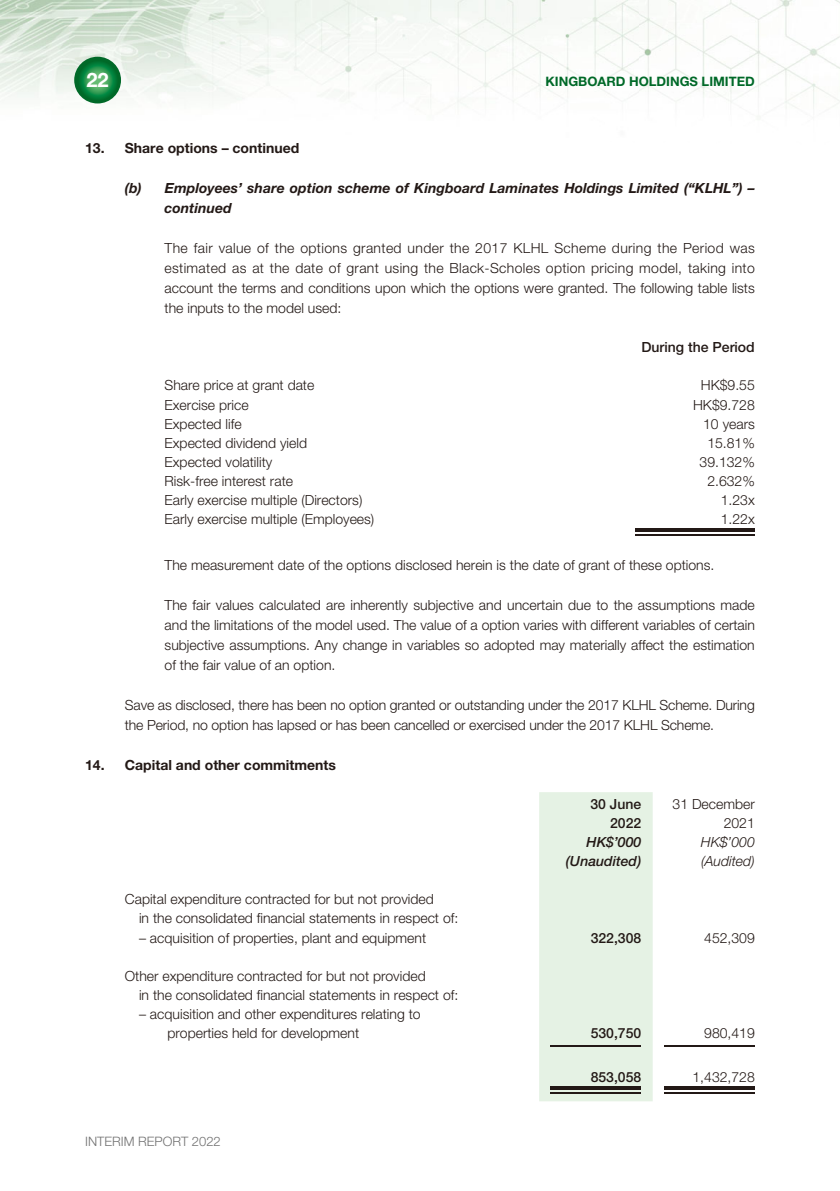
<style>
.page{position:relative;width:840px;height:1191px;background:#fff}
.page>*{position:absolute;margin:0;border:0;box-sizing:border-box;transform-origin:0 0}
.t1{font:700 20px "Helvetica Neue LT Std";color:#fff}
.t2{font:300 14px/20px "Helvetica Neue LT Std";color:#231916}
.t3{font:italic 700 14px/20px "Helvetica Neue LT Std";color:#231916}
.t4{font:700 14px "Helvetica Neue LT Std";color:#231916}
.t5{font:500 14px/19px "Helvetica Neue LT Std";color:#231916;text-align:right}
.t6{font:italic 500 14px "Helvetica Neue LT Std";color:#231916}
.t7{font:italic 300 14px "Helvetica Neue LT Std";color:#231916}
.t8{font:700 13px "Helvetica Neue LT Std";color:#006928}
.t9{font:300 13px "Helvetica Neue LT Std";color:#717171}
</style>
<div class="page">
<img style="left:0;top:0;width:839px;height:109px">
<svg style="left:74px;top:57px;width:47px;height:46px;background:#1c8844"></svg>
<hr style="left:635px;top:528px;width:119px;height:3px;background:#231916">
<hr style="left:635px;top:534px;width:119px;height:1px;background:#231916">
<div style="left:539px;top:792px;width:113px;height:309px;background:#e5f2e4"></div>
<hr style="left:550px;top:1045px;width:91px;height:1px;background:#231916">
<hr style="left:663px;top:1045px;width:91px;height:1px;background:#231916">
<hr style="left:550px;top:1087px;width:91px;height:3px;background:#231916">
<hr style="left:550px;top:1092px;width:91px;height:1px;background:#231916">
<hr style="left:663px;top:1087px;width:91px;height:3px;background:#231916">
<hr style="left:663px;top:1092px;width:91px;height:1px;background:#231916">
<h1 class="t1" style="left:86px;top:73px;width:24px">22</h1>
<p class="t8" style="left:545px;top:77px;width:211px">KINGBOARD HOLDINGS LIMITED</p>
<p class="t4" style="left:85px;top:143px;width:215px">13. Share options – continued</p>
<p class="t3" style="left:164px;top:180px;width:591px;text-indent:-40px">(b) Employees’ share option scheme of Kingboard Laminates Holdings Limited (“KLHL”) – continued</p>
<p class="t2" style="left:164px;top:240px;width:591px;text-align:justify">The fair value of the options granted under the 2017 KLHL Scheme during the Period was estimated as at the date of grant using the Black-Scholes option pricing model, taking into account the terms and conditions upon which the options were granted. The following table lists the inputs to the model used:</p>
<p class="t5" style="left:641px;top:340px;width:115px">During the Period</p>
<p class="t2" style="left:164px;top:377px;width:151px">Share price at grant date</p>
<p class="t2" style="left:700px;top:377px;width:55px">HK$9.55</p>
<p class="t2" style="left:164px;top:396px;width:86px">Exercise price</p>
<p class="t2" style="left:692px;top:396px;width:63px">HK$9.728</p>
<p class="t2" style="left:164px;top:415px;width:79px">Expected life</p>
<p class="t2" style="left:702px;top:415px;width:53px">10 years</p>
<p class="t2" style="left:164px;top:434px;width:144px">Expected dividend yield</p>
<p class="t2" style="left:707px;top:434px;width:49px">15.81%</p>
<p class="t2" style="left:164px;top:453px;width:109px">Expected volatility</p>
<p class="t2" style="left:699px;top:453px;width:57px">39.132%</p>
<p class="t2" style="left:164px;top:472px;width:130px">Risk-free interest rate</p>
<p class="t2" style="left:707px;top:472px;width:49px">2.632%</p>
<p class="t2" style="left:164px;top:491px;width:199px">Early exercise multiple (Directors)</p>
<p class="t2" style="left:720px;top:491px;width:35px">1.23x</p>
<p class="t2" style="left:164px;top:510px;width:211px">Early exercise multiple (Employees)</p>
<p class="t2" style="left:720px;top:510px;width:35px">1.22x</p>
<p class="t2" style="left:164px;top:556px;width:551px">The measurement date of the options disclosed herein is the date of grant of these options.</p>
<p class="t2" style="left:164px;top:596px;width:591px;text-align:justify">The fair values calculated are inherently subjective and uncertain due to the assumptions made and the limitations of the model used. The value of a option varies with different variables of certain subjective assumptions. Any change in variables so adopted may materially affect the estimation of the fair value of an option.</p>
<p class="t2" style="left:125px;top:696px;width:631px">Save as disclosed, there has been no option granted or outstanding under the 2017 KLHL Scheme. During the Period, no option has lapsed or has been cancelled or exercised under the 2017 KLHL Scheme.</p>
<p class="t4" style="left:85px;top:760px;width:252px">14. Capital and other commitments</p>
<p class="t5" style="left:590px;top:796px;width:52px">30 June<br>2022</p>
<p class="t2" style="left:672px;top:796px;width:84px;line-height:19px;text-align:right">31 December<br>2021</p>
<p class="t6" style="left:586px;top:837px;width:56px">HK$’000</p>
<p class="t7" style="left:700px;top:837px;width:55px">HK$’000</p>
<p class="t6" style="left:565px;top:856px;width:77px">(Unaudited)</p>
<p class="t7" style="left:700px;top:856px;width:55px">(Audited)</p>
<p class="t2" style="left:139px;top:891px;width:320px;line-height:19px;text-indent:-14px">Capital expenditure contracted for but not provided<br>in the consolidated financial statements in respect of:</p>
<p class="t2" style="left:139px;top:929px;width:288px">– acquisition of properties, plant and equipment</p>
<p class="t5" style="left:590px;top:930px;width:52px">322,308</p>
<p class="t2" style="left:703px;top:929px;width:52px">452,309</p>
<p class="t2" style="left:139px;top:968px;width:320px;line-height:19px;text-indent:-14px">Other expenditure contracted for but not provided<br>in the consolidated financial statements in respect of:</p>
<p class="t2" style="left:167px;top:1006px;width:254px;line-height:19px;text-indent:-28px">– acquisition and other expenditures relating to properties held for development</p>
<p class="t5" style="left:590px;top:1025px;width:52px">530,750</p>
<p class="t2" style="left:703px;top:1024px;width:52px">980,419</p>
<p class="t5" style="left:590px;top:1069px;width:52px">853,058</p>
<p class="t2" style="left:692px;top:1068px;width:64px">1,432,728</p>
<p class="t9" style="left:85px;top:1136px;width:137px">INTERIM REPORT 2022</p>
</div>
